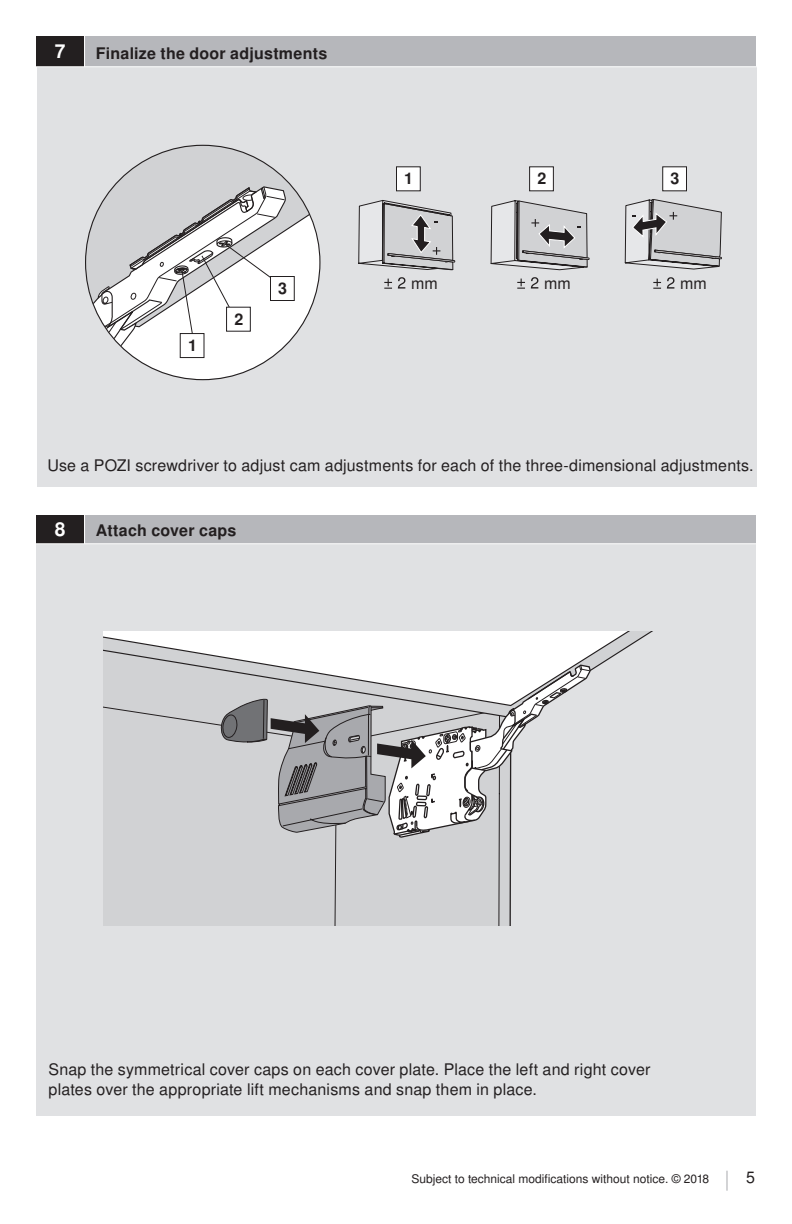
<style>
.page{position:relative;width:792px;height:1224px;background:#fff}
.page>*{position:absolute;margin:0;border:0;box-sizing:border-box;transform-origin:0 0}
.t1{font:700 19.2px "Nimbus Sans OT";color:#fff}
.t2{font:16px/20px "Nimbus Sans OT";letter-spacing:.01em;color:#231f20}
.t3{font:700 16px "Nimbus Sans OT";letter-spacing:.015em;color:#231f20}
.t4{font:12px "Nimbus Sans OT";color:#231f20}
</style>
<div class="page">
<svg style="left:726px;top:1171px;width:1px;height:20px"></svg>
<div style="left:36px;top:543px;width:720px;height:573px;background:#e0e1e3"></div>
<svg style="left:500px;top:632px;width:152px;height:39px"></svg>
<svg style="left:103px;top:632px;width:397px;height:294px"></svg>
<svg style="left:220px;top:664px;width:371px;height:262px"></svg>
<div style="left:37px;top:66px;width:720px;height:421px;background:#e0e1e3"></div>
<svg style="left:286px;top:179px;width:34px;height:149px"></svg>
<svg style="left:625px;top:191px;width:97px;height:79px"></svg>
<svg style="left:491px;top:200px;width:99px;height:70px"></svg>
<svg style="left:358px;top:200px;width:97px;height:70px"></svg>
<svg style="left:384px;top:279px;width:8px;height:10px"></svg>
<svg style="left:398px;top:277px;width:7px;height:12px"></svg>
<svg style="left:517px;top:279px;width:8px;height:10px"></svg>
<svg style="left:531px;top:277px;width:7px;height:12px"></svg>
<svg style="left:653px;top:279px;width:8px;height:10px"></svg>
<svg style="left:667px;top:277px;width:7px;height:12px"></svg>
<div style="left:36px;top:36px;width:49px;height:31px;background:#231f20"></div>
<div style="left:84px;top:36px;width:672px;height:31px;background:#b6b7bb"></div>
<hr style="left:36px;top:66px;width:726px;height:1px;background:#fff">
<hr style="left:84px;top:36px;width:1px;height:31px;background:#fff">
<div style="left:36px;top:516px;width:49px;height:28px;background:#231f20"></div>
<div style="left:84px;top:516px;width:672px;height:28px;background:#b6b7bb"></div>
<hr style="left:36px;top:543px;width:726px;height:1px;background:#fff">
<hr style="left:84px;top:513px;width:1px;height:31px;background:#fff">
<div style="left:396px;top:167px;width:24px;height:24px;background:#fff"></div>
<div style="left:396px;top:166px;width:25px;height:25px;border:1px solid #231f20"></div>
<div style="left:530px;top:167px;width:23px;height:24px;background:#fff"></div>
<div style="left:529px;top:166px;width:25px;height:25px;border:1px solid #231f20"></div>
<div style="left:663px;top:167px;width:23px;height:24px;background:#fff"></div>
<div style="left:662px;top:166px;width:25px;height:25px;border:1px solid #231f20"></div>
<svg style="left:86px;top:145px;width:200px;height:235px"></svg>
<div style="left:180px;top:334px;width:24px;height:24px;background:#fff"></div>
<div style="left:180px;top:333px;width:24px;height:25px;border:1px solid #231f20"></div>
<div style="left:227px;top:307px;width:23px;height:24px;background:#fff"></div>
<div style="left:226px;top:307px;width:25px;height:25px;border:1px solid #231f20"></div>
<div style="left:270px;top:277px;width:24px;height:24px;background:#fff"></div>
<div style="left:270px;top:276px;width:25px;height:25px;border:1px solid #231f20"></div>
<p class="t1" style="left:55px;top:40px;width:12px">7</p>
<p class="t3" style="left:96px;top:43px;width:233px">Finalize the door adjustments</p>
<p class="t3" style="left:188px;top:336px;width:10px">1</p>
<p class="t3" style="left:234px;top:310px;width:10px">2</p>
<p class="t3" style="left:278px;top:279px;width:10px">3</p>
<p class="t3" style="left:404px;top:169px;width:10px">1</p>
<p class="t3" style="left:537px;top:169px;width:10px">2</p>
<p class="t3" style="left:671px;top:169px;width:10px">3</p>
<p class="t2" style="left:411px;top:273px;width:28px">mm</p>
<p class="t2" style="left:544px;top:273px;width:28px">mm</p>
<p class="t2" style="left:680px;top:273px;width:28px">mm</p>
<p class="t2" style="left:47px;top:456px;width:708px">Use a POZI screwdriver to adjust cam adjustments for each of the three-dimensional adjustments.</p>
<p class="t1" style="left:55px;top:518px;width:12px">8</p>
<p class="t3" style="left:96px;top:520px;width:142px">Attach cover caps</p>
<p class="t2" style="left:49px;top:1060px;width:604px">Snap the symmetrical cover caps on each cover plate. Place the left and right cover plates over the appropriate lift mechanisms and snap them in place.</p>
<p class="t4" style="left:412px;top:1172px;width:299px">Subject to technical modifications without notice. © 2018</p>
<p class="t2" style="left:746px;top:1168px;width:10px">5</p>
</div>
